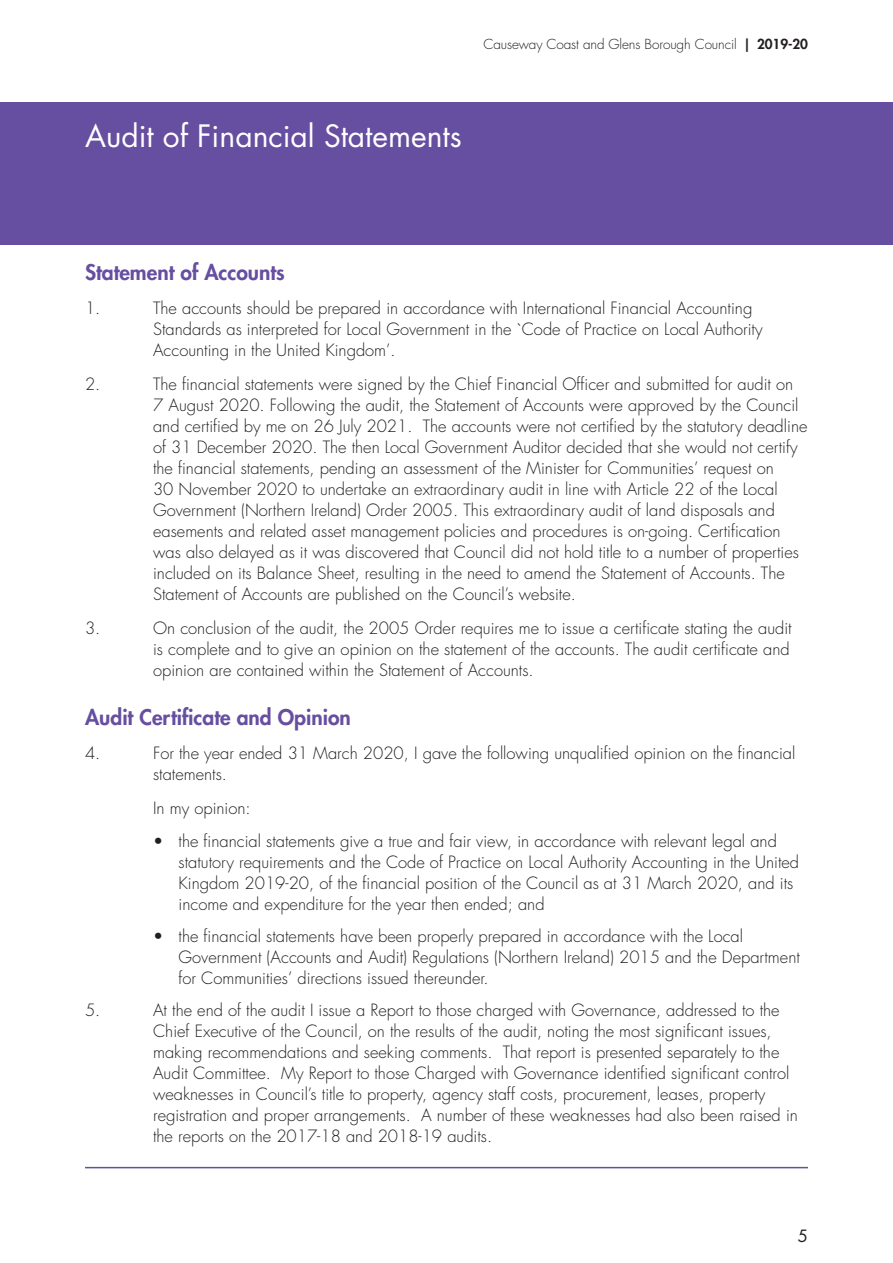
<style>
.page{position:relative;width:893px;height:1263px;background:#fff}
.page>*{position:absolute;margin:0;border:0;box-sizing:border-box;transform-origin:0 0}
.t1{font:30px "Futura";color:#fff}
._1__subheads{font:800 21px "Futura";color:#664ea0}
.BODY_COPY_1{font:300 16.5px/21px "Futura";color:#231f20}
.t2{font:16.5px "Futura";color:#231f20}
.t3{font:300 13.5px "Futura";letter-spacing:-.005em;color:#231f20}
.s1{font-weight:800}
</style>
<div class="page">
<div style="left:0;top:102px;width:893px;height:142px;background:#664ea0"></div>
<hr style="left:85px;top:1167px;width:723px;height:1px;background:#664ea0">
<p class="t3" style="left:483px;top:36px;width:326px">Causeway Coast and Glens Borough Council <span class="s1">| 2019-20</span></p>
<h1 class="t1" style="left:85px;top:116px;width:378px">Audit of Financial Statements</h1>
<p class="_1__subheads" style="left:85px;top:259px;width:201px">Statement of Accounts</p>
<p class="BODY_COPY_1" style="left:85px;top:298px;width:17px">1.</p>
<p class="BODY_COPY_1" style="left:153px;top:298px;width:611px">The accounts should be prepared in accordance with International Financial Accounting<br>Standards as interpreted for Local Government in the `Code of Practice on Local Authority<br>Accounting in the United Kingdom’.</p>
<p class="BODY_COPY_1" style="left:85px;top:374px;width:17px">2.</p>
<p class="BODY_COPY_1" style="left:153px;top:374px;width:656px">The financial statements were signed by the Chief Financial Officer and submitted for audit on 7 August 2020. Following the audit, the Statement of Accounts were approved by the Council and certified by me on 26 July 2021. The accounts were not certified by the statutory deadline of 31 December 2020. The then Local Government Auditor decided that she would not certify the financial statements, pending an assessment of the Minister for Communities’ request on<br>30 November 2020 to undertake an extraordinary audit in line with Article 22 of the Local Government (Northern Ireland) Order 2005. This extraordinary audit of land disposals and easements and related asset management policies and procedures is on-going. Certification was also delayed as it was discovered that Council did not hold title to a number of properties included on its Balance Sheet, resulting in the need to amend the Statement of Accounts. The Statement of Accounts are published on the Council’s website.</p>
<p class="BODY_COPY_1" style="left:85px;top:617px;width:17px">3.</p>
<p class="BODY_COPY_1" style="left:153px;top:617px;width:640px">On conclusion of the audit, the 2005 Order requires me to issue a certificate stating the audit is complete and to give an opinion on the statement of the accounts. The audit certificate and opinion are contained within the Statement of Accounts.</p>
<p class="_1__subheads" style="left:85px;top:704px;width:267px">Audit Certificate and Opinion</p>
<p class="BODY_COPY_1" style="left:85px;top:743px;width:17px">4.</p>
<p class="BODY_COPY_1" style="left:153px;top:743px;width:644px">For the year ended 31 March 2020, I gave the following unqualified opinion on the financial statements.</p>
<p class="BODY_COPY_1" style="left:153px;top:798px;width:99px">In my opinion:</p>
<p class="BODY_COPY_1" style="left:179px;top:831px;width:622px;text-indent:-26px">• the financial statements give a true and fair view, in accordance with relevant legal and statutory requirements and the Code of Practice on Local Authority Accounting in the United Kingdom 2019-20, of the financial position of the Council as at 31 March 2020, and its income and expenditure for the year then ended; and</p>
<p class="BODY_COPY_1" style="left:179px;top:926px;width:623px;text-indent:-26px">• the financial statements have been properly prepared in accordance with the Local<br>Government (Accounts and Audit) Regulations (Northern Ireland) 2015 and the Department for Communities’ directions issued thereunder.</p>
<p class="BODY_COPY_1" style="left:85px;top:1000px;width:17px">5.</p>
<p class="BODY_COPY_1" style="left:153px;top:1000px;width:646px">At the end of the audit I issue a Report to those charged with Governance, addressed to the Chief Executive of the Council, on the results of the audit, noting the most significant issues, making recommendations and seeking comments. That report is presented separately to the Audit Committee. My Report to those Charged with Governance identified significant control weaknesses in Council’s title to property, agency staff costs, procurement, leases, property registration and proper arrangements. A number of these weaknesses had also been raised in the reports on the 2017-18 and 2018-19 audits.</p>
<p class="t2" style="left:798px;top:1225px;width:12px">5</p>
</div>
